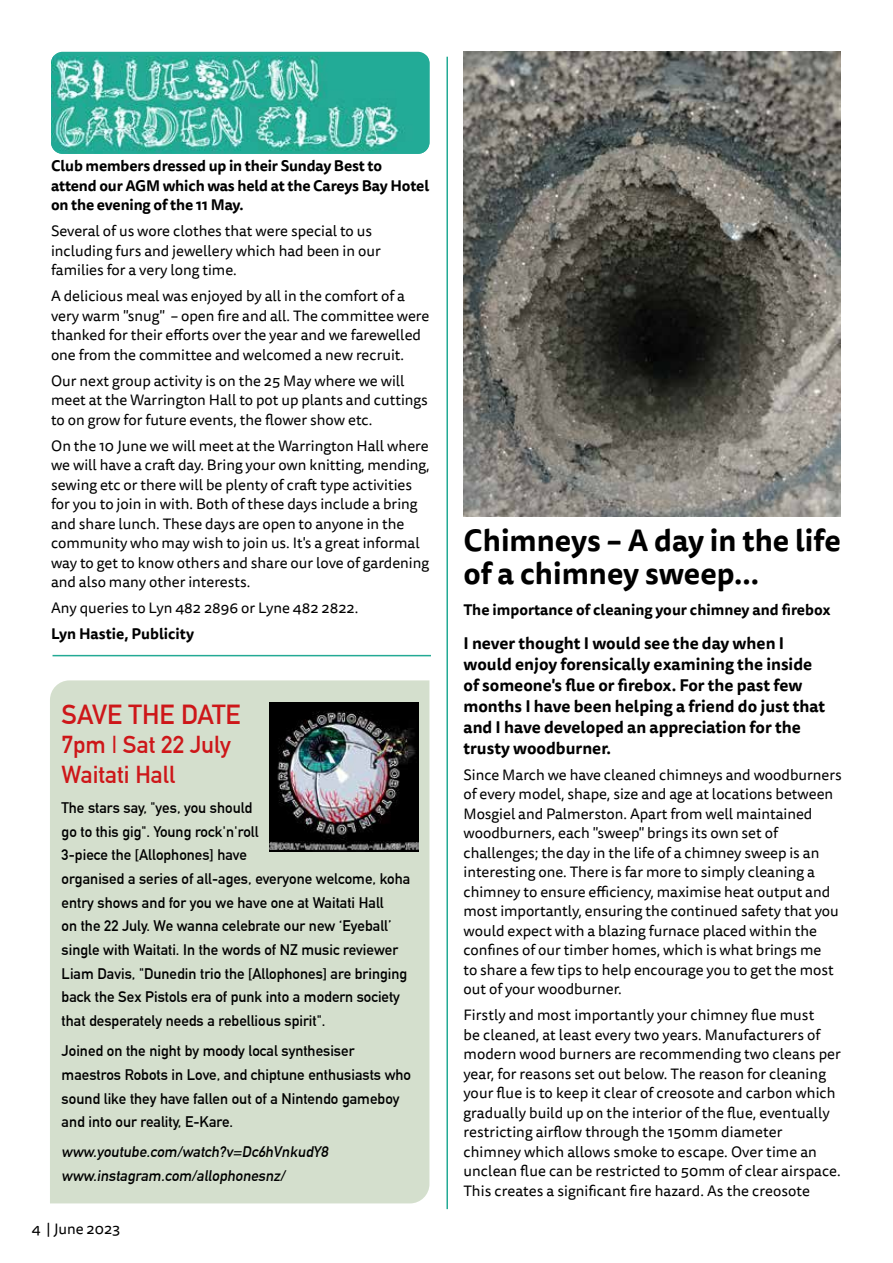
<style>
.page{position:relative;width:893px;height:1263px;background:#fff}
.page>*{position:absolute;margin:0;border:0;box-sizing:border-box;transform-origin:0 0}
.t1{font:700 30px/33px "Tisa Sans Pro";color:#000}
.t2{font:700 27px "DIN Alternate";color:#cd1719}
.t3{font:700 24px/29.7px "DIN Alternate";color:#cd1719}
.t4{font:700 16.5px/21px "Tisa Sans Pro";color:#000}
.t5{font:15px/19.5px "Tisa Sans Pro";color:#000}
.t6{font:700 15px/23.7px "DIN Alternate";color:#000}
.t7{font:700 15px/19.5px "Tisa Sans Pro";letter-spacing:-.01em;color:#000}
</style>
<div class="page">
<div style="left:50px;top:680px;width:380px;height:524px;background:#d4dfcd"></div>
<hr style="left:446px;top:57px;width:2px;height:1152px;background:#23aa95">
<div style="left:51px;top:52px;width:378px;height:102px;background:#23aa95;border-radius:12px"></div>
<img style="left:51px;top:56px;width:378px;height:98px">
<hr style="left:53px;top:655px;width:378px;height:1px;background:#23aa95">
<img style="left:463px;top:52px;width:377px;height:465px">
<img style="left:270px;top:703px;width:149px;height:148px">
<p class="t7" style="left:51px;top:156px;width:380px">Club members dressed up in their Sunday Best to attend our AGM which was held at the Careys Bay Hotel on the evening of the 11 May.</p>
<p class="t5" style="left:51px;top:222px;width:331px">Several of us wore clothes that were special to us including furs and jewellery which had been in our families for a very long time.</p>
<p class="t5" style="left:51px;top:287px;width:380px">A delicious meal was enjoyed by all in the comfort of a very warm "snug" – open fire and all. The committee were thanked for their efforts over the year and we farewelled one from the committee and welcomed a new recruit.</p>
<p class="t5" style="left:51px;top:371px;width:378px">Our next group activity is on the 25 May where we will meet at the Warrington Hall to pot up plants and cuttings to on grow for future events, the flower show etc.</p>
<p class="t5" style="left:51px;top:436px;width:380px">On the 10 June we will meet at the Warrington Hall where we will have a craft day. Bring your own knitting, mending, sewing etc or there will be plenty of craft type activities for you to join in with. Both of these days include a bring and share lunch. These days are open to anyone in the community who may wish to join us. It's a great informal way to get to know others and share our love of gardening and also many other interests.</p>
<p class="t5" style="left:51px;top:598px;width:309px">Any queries to Lyn 482 2896 or Lyne 482 2822.</p>
<p class="t7" style="left:51px;top:624px;width:145px">Lyn Hastie, Publicity</p>
<h2 class="t2" style="left:62px;top:693px;width:180px">SAVE THE DATE</h2>
<h3 class="t3" style="left:62px;top:728px;width:171px">7pm | Sat 22 July<br>Waitati Hall</h3>
<p class="t6" style="left:62px;top:795px;width:350px">The stars say, "yes, you should<br>go to this gig". Young rock'n'roll<br>3-piece the [Allophones] have<br>organised a series of all-ages, everyone welcome, koha entry shows and for you we have one at Waitati Hall<br>on the 22 July. We wanna celebrate our new ‘Eyeball’ single with Waitati. In the words of NZ music reviewer Liam Davis, "Dunedin trio the [Allophones] are bringing back the Sex Pistols era of punk into a modern society that desperately needs a rebellious spirit".</p>
<p class="t6" style="left:62px;top:1038px;width:351px">Joined on the night by moody local synthesiser maestros Robots in Love, and chiptune enthusiasts who sound like they have fallen out of a Nintendo gameboy and into our reality, E-Kare.</p>
<p class="t6" style="left:62px;top:1139px;width:271px">www.youtube.com/watch?v=Dc6hVnkudY8 www.instagram.com/allophonesnz/</p>
<p class="t5" style="left:32px;top:1219px;width:90px">4 | June 2023</p>
<h1 class="t1" style="left:463px;top:524px;width:379px">Chimneys – A day in the life of a chimney sweep...</h1>
<p class="t7" style="left:463px;top:600px;width:369px">The importance of cleaning your chimney and firebox</p>
<p class="t4" style="left:463px;top:632px;width:363px">I never thought I would see the day when I would enjoy forensically examining the inside of someone's flue or firebox. For the past few months I have been helping a friend do just that and I have developed an appreciation for the trusty woodburner.</p>
<p class="t5" style="left:463px;top:765px;width:380px">Since March we have cleaned chimneys and woodburners of every model, shape, size and age at locations between Mosgiel and Palmerston. Apart from well maintained woodburners, each "sweep" brings its own set of challenges; the day in the life of a chimney sweep is an interesting one. There is far more to simply cleaning a chimney to ensure efficiency, maximise heat output and most importantly, ensuring the continued safety that you would expect with a blazing furnace placed within the confines of our timber homes, which is what brings me<br>to share a few tips to help encourage you to get the most out of your woodburner.</p>
<p class="t5" style="left:463px;top:1005px;width:379px">Firstly and most importantly your chimney flue must<br>be cleaned, at least every two years. Manufacturers of modern wood burners are recommending two cleans per year, for reasons set out below. The reason for cleaning your flue is to keep it clear of creosote and carbon which gradually build up on the interior of the flue, eventually restricting airflow through the 150mm diameter chimney which allows smoke to escape. Over time an unclean flue can be restricted to 50mm of clear airspace.<br>This creates a significant fire hazard. As the creosote</p>
</div>
